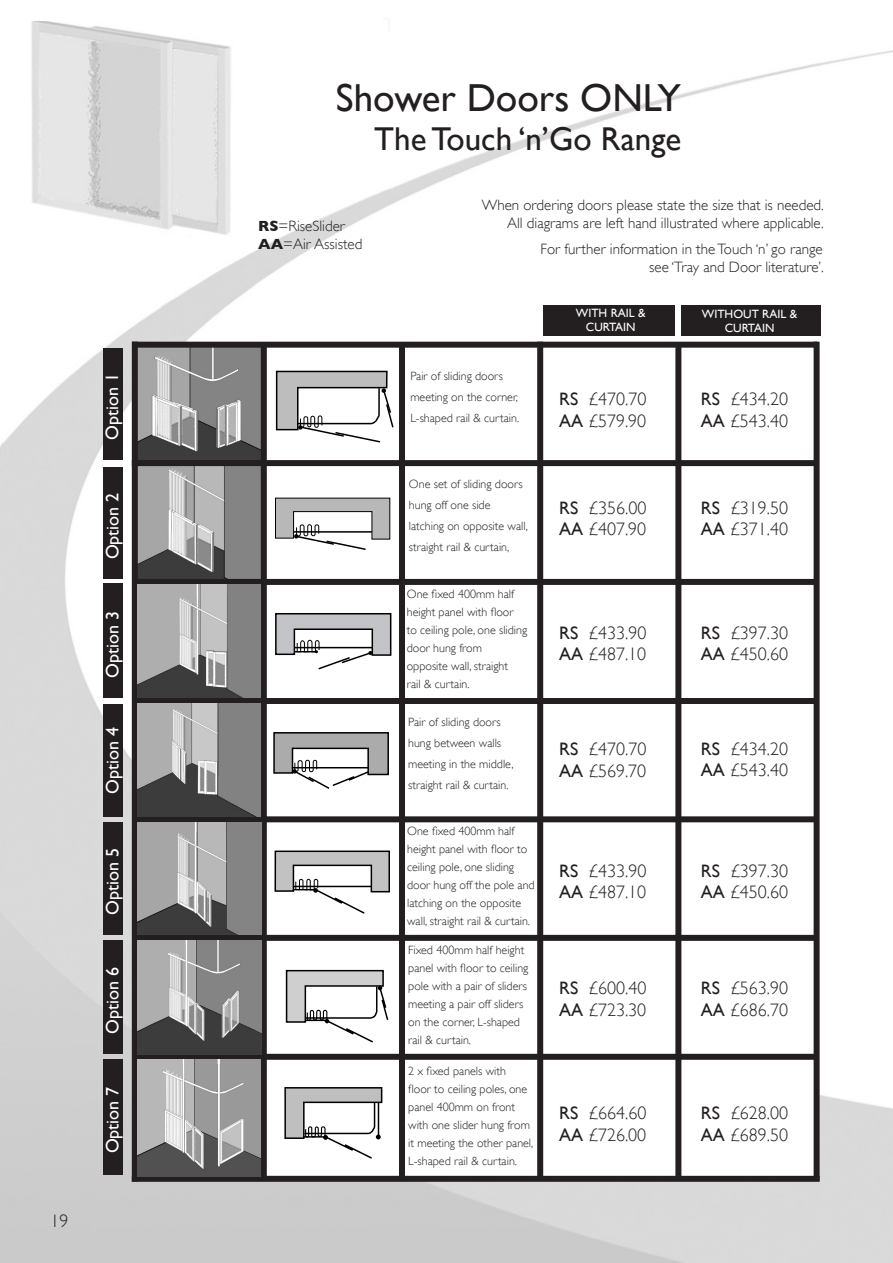
<style>
.page{position:relative;width:893px;height:1263px;background:#fff}
.page>*{position:absolute;margin:0;border:0;box-sizing:border-box;transform-origin:0 0}
.t1{font:39px "Gill Sans";color:#231f20}
.t2{font:33px "Gill Sans";color:#231f20}
.t3{font:300 18px "Gill Sans";color:#231f20}
.t4{font:18px "Gill Sans";color:#fff}
.t5{font:300 15px "Gill Sans";color:#231f20}
.t6{font:300 12px/18px "Gill Sans";color:#231f20}
.t7{font:12px "Gill Sans";color:#fff}
.s1{font-weight:700}
.s2{font-weight:400}
</style>
<div class="page">
<img style="left:0;top:21px;width:893px;height:1242px">
<div style="left:681px;top:305px;width:140px;height:31px;background:#231f20"></div>
<div style="left:543px;top:305px;width:132px;height:31px;background:#231f20"></div>
<svg style="left:267px;top:348px;width:547px;height:828px"></svg>
<svg style="left:275px;top:453px;width:116px;height:134px"></svg>
<svg style="left:275px;top:370px;width:120px;height:74px"></svg>
<svg style="left:285px;top:969px;width:104px;height:75px"></svg>
<svg style="left:273px;top:731px;width:117px;height:59px"></svg>
<svg style="left:284px;top:1086px;width:99px;height:74px"></svg>
<svg style="left:274px;top:850px;width:117px;height:65px"></svg>
<img style="left:138px;top:348px;width:123px;height:231px">
<div style="left:103px;top:348px;width:20px;height:112px;background:#231f20"></div>
<div style="left:103px;top:467px;width:20px;height:112px;background:#231f20"></div>
<div style="left:103px;top:584px;width:20px;height:114px;background:#231f20"></div>
<div style="left:103px;top:704px;width:20px;height:112px;background:#231f20"></div>
<div style="left:103px;top:822px;width:20px;height:113px;background:#231f20"></div>
<div style="left:103px;top:941px;width:20px;height:113px;background:#231f20"></div>
<div style="left:103px;top:1059px;width:20px;height:116px;background:#231f20"></div>
<svg style="left:274px;top:612px;width:118px;height:59px"></svg>
<div style="left:814px;top:342px;width:6px;height:839px;background:#231f20"></div>
<div style="left:675px;top:343px;width:6px;height:836px;background:#231f20"></div>
<div style="left:537px;top:342px;width:6px;height:839px;background:#231f20"></div>
<div style="left:399px;top:343px;width:6px;height:838px;background:#231f20"></div>
<div style="left:261px;top:342px;width:6px;height:838px;background:#231f20"></div>
<div style="left:132px;top:342px;width:6px;height:839px;background:#231f20"></div>
<div style="left:132px;top:1176px;width:688px;height:6px;background:#231f20"></div>
<div style="left:134px;top:1054px;width:684px;height:6px;background:#231f20"></div>
<div style="left:137px;top:935px;width:677px;height:6px;background:#231f20"></div>
<div style="left:133px;top:816px;width:683px;height:6px;background:#231f20"></div>
<div style="left:136px;top:698px;width:680px;height:6px;background:#231f20"></div>
<div style="left:136px;top:579px;width:680px;height:6px;background:#231f20"></div>
<div style="left:132px;top:460px;width:683px;height:6px;background:#231f20"></div>
<div style="left:132px;top:342px;width:685px;height:6px;background:#231f20"></div>
<img style="left:138px;top:1060px;width:123px;height:116px">
<img style="left:138px;top:941px;width:123px;height:113px">
<img style="left:138px;top:822px;width:123px;height:113px">
<img style="left:138px;top:704px;width:123px;height:112px">
<img style="left:138px;top:585px;width:123px;height:113px">
<p class="t3" style="left:50px;top:1210px;width:19px">19</p>
<p class="t4" style="left:102px;top:440px;width:68px;rotate:-90deg">Option 1</p>
<p class="t4" style="left:102px;top:559px;width:68px;rotate:-90deg">Option 2</p>
<p class="t4" style="left:102px;top:677px;width:68px;rotate:-90deg">Option 3</p>
<p class="t4" style="left:102px;top:794px;width:68px;rotate:-90deg">Option 4</p>
<p class="t4" style="left:102px;top:914px;width:68px;rotate:-90deg">Option 5</p>
<p class="t4" style="left:102px;top:1034px;width:68px;rotate:-90deg">Option 6</p>
<p class="t4" style="left:102px;top:1153px;width:68px;rotate:-90deg">Option 7</p>
<p class="t1" style="left:336px;top:75px;width:347px">Shower Doors ONLY</p>
<p class="t2" style="left:374px;top:120px;width:308px">The Touch ‘n’Go Range</p>
<p class="t5" style="left:258px;top:218px;width:88px"><span class="s1">RS</span>=RiseSlider</p>
<p class="t5" style="left:258px;top:236px;width:106px"><span class="s1">AA</span>=Air Assisted</p>
<p class="t5" style="left:482px;top:196px;width:343px">When ordering doors please state the size that is needed.</p>
<p class="t5" style="left:507px;top:214px;width:318px">All diagrams are left hand illustrated where applicable.</p>
<p class="t5" style="left:541px;top:240px;width:284px">For further information in the Touch ‘n’ go range</p>
<p class="t5" style="left:649px;top:258px;width:176px">see ‘Tray and Door literature’.</p>
<p class="t6" style="left:410px;top:367px;width:94px">Pair of sliding doors</p>
<p class="t6" style="left:410px;top:388px;width:109px">meeting on the corner,</p>
<p class="t6" style="left:410px;top:409px;width:110px">L-shaped rail &amp; curtain.</p>
<p class="t6" style="left:409px;top:475px;width:115px">One set of sliding doors</p>
<p class="t6" style="left:409px;top:496px;width:83px">hung off one side</p>
<p class="t6" style="left:409px;top:517px;width:120px">latching on opposite wall,</p>
<p class="t6" style="left:409px;top:538px;width:102px">straight rail &amp; curtain,</p>
<p class="t6" style="left:407px;top:585px;width:109px">One fixed 400mm half</p>
<p class="t6" style="left:407px;top:603px;width:108px">height panel with floor</p>
<p class="t6" style="left:407px;top:621px;width:122px">to ceiling pole, one sliding</p>
<p class="t6" style="left:407px;top:639px;width:77px">door hung from</p>
<p class="t6" style="left:407px;top:657px;width:103px">opposite wall, straight</p>
<p class="t6" style="left:407px;top:675px;width:64px">rail &amp; curtain.</p>
<p class="t6" style="left:408px;top:713px;width:94px">Pair of sliding doors</p>
<p class="t6" style="left:408px;top:734px;width:94px">hung between walls</p>
<p class="t6" style="left:408px;top:755px;width:107px">meeting in the middle,</p>
<p class="t6" style="left:408px;top:776px;width:102px">straight rail &amp; curtain.</p>
<p class="t6" style="left:407px;top:822px;width:109px">One fixed 400mm half</p>
<p class="t6" style="left:407px;top:840px;width:129px">height panel with floor to ceiling pole, one sliding door hung off the pole and latching on the opposite wall, straight rail &amp; curtain.</p>
<p class="t6" style="left:408px;top:941px;width:118px">Fixed 400mm half height</p>
<p class="t6" style="left:408px;top:959px;width:122px">panel with floor to ceiling</p>
<p class="t6" style="left:408px;top:977px;width:120px">pole with a pair of sliders</p>
<p class="t6" style="left:408px;top:995px;width:117px">meeting a pair off sliders on the corner, L-shaped rail &amp; curtain.</p>
<p class="t6" style="left:408px;top:1061px;width:99px">2 x fixed panels with</p>
<p class="t6" style="left:408px;top:1079px;width:120px">floor to ceiling poles, one</p>
<p class="t6" style="left:408px;top:1097px;width:123px">panel 400mm on front with one slider hung from</p>
<p class="t6" style="left:408px;top:1133px;width:127px">it meeting the other panel,</p>
<p class="t6" style="left:408px;top:1151px;width:110px">L-shaped rail &amp; curtain.</p>
<p class="t7" style="left:576px;top:306px;width:71px">WITH RAIL &amp;</p>
<p class="t7" style="left:586px;top:320px;width:51px">CURTAIN</p>
<p class="t3" style="left:559px;top:389px;width:89px"><span class="s2">RS</span> £470.70</p>
<p class="t3" style="left:559px;top:410px;width:89px"><span class="s2">AA</span> £579.90</p>
<p class="t3" style="left:559px;top:497px;width:89px"><span class="s2">RS</span> £356.00</p>
<p class="t3" style="left:559px;top:519px;width:89px"><span class="s2">AA</span> £407.90</p>
<p class="t3" style="left:559px;top:622px;width:89px"><span class="s2">RS</span> £433.90</p>
<p class="t3" style="left:559px;top:644px;width:89px"><span class="s2">AA</span> £487.10</p>
<p class="t3" style="left:559px;top:738px;width:89px"><span class="s2">RS</span> £470.70</p>
<p class="t3" style="left:559px;top:760px;width:89px"><span class="s2">AA</span> £569.70</p>
<p class="t3" style="left:559px;top:860px;width:89px"><span class="s2">RS</span> £433.90</p>
<p class="t3" style="left:559px;top:882px;width:89px"><span class="s2">AA</span> £487.10</p>
<p class="t3" style="left:559px;top:977px;width:89px"><span class="s2">RS</span> £600.40</p>
<p class="t3" style="left:559px;top:999px;width:89px"><span class="s2">AA</span> £723.30</p>
<p class="t3" style="left:559px;top:1103px;width:89px"><span class="s2">RS</span> £664.60</p>
<p class="t3" style="left:559px;top:1124px;width:89px"><span class="s2">AA</span> £726.00</p>
<p class="t7" style="left:702px;top:307px;width:97px">WITHOUT RAIL &amp;</p>
<p class="t7" style="left:725px;top:321px;width:51px">CURTAIN</p>
<p class="t3" style="left:701px;top:389px;width:89px"><span class="s2">RS</span> £434.20</p>
<p class="t3" style="left:701px;top:410px;width:89px"><span class="s2">AA</span> £543.40</p>
<p class="t3" style="left:701px;top:497px;width:89px"><span class="s2">RS</span> £319.50</p>
<p class="t3" style="left:701px;top:519px;width:89px"><span class="s2">AA</span> £371.40</p>
<p class="t3" style="left:701px;top:622px;width:89px"><span class="s2">RS</span> £397.30</p>
<p class="t3" style="left:701px;top:644px;width:89px"><span class="s2">AA</span> £450.60</p>
<p class="t3" style="left:701px;top:738px;width:89px"><span class="s2">RS</span> £434.20</p>
<p class="t3" style="left:701px;top:760px;width:89px"><span class="s2">AA</span> £543.40</p>
<p class="t3" style="left:701px;top:860px;width:89px"><span class="s2">RS</span> £397.30</p>
<p class="t3" style="left:701px;top:882px;width:89px"><span class="s2">AA</span> £450.60</p>
<p class="t3" style="left:701px;top:977px;width:89px"><span class="s2">RS</span> £563.90</p>
<p class="t3" style="left:701px;top:999px;width:89px"><span class="s2">AA</span> £686.70</p>
<p class="t3" style="left:701px;top:1103px;width:89px"><span class="s2">RS</span> £628.00</p>
<p class="t3" style="left:701px;top:1124px;width:89px"><span class="s2">AA</span> £689.50</p>
</div>
